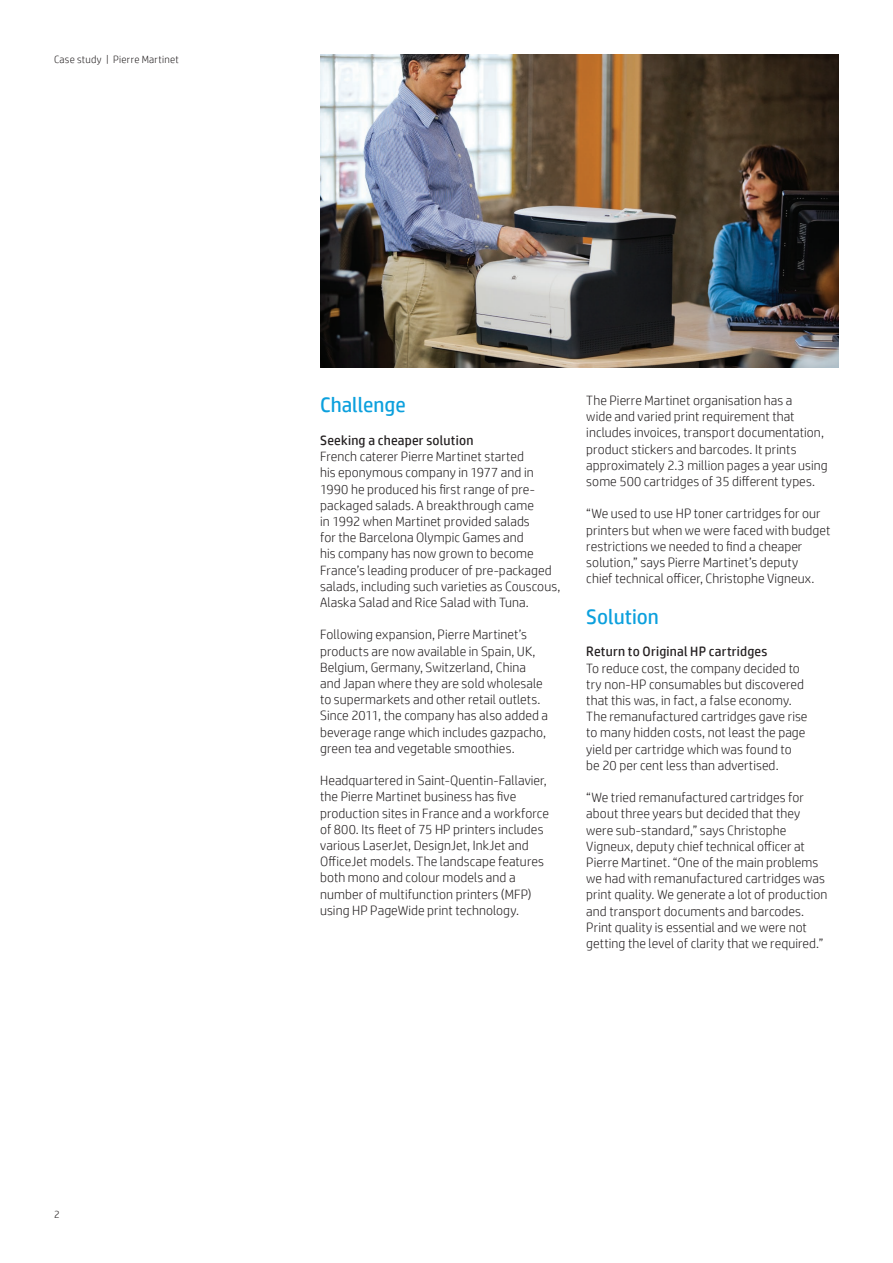
<style>
.page{position:relative;width:893px;height:1263px;background:#fff}
.page>*{position:absolute;margin:0;border:0;box-sizing:border-box;transform-origin:0 0}
.Subhead_14_16_bold_b{font:21px "HP Simplified";color:#0ca0dd}
.Body{font:300 13.5px/16.2px "HP Simplified";letter-spacing:.005em;color:#231f20}
.Body_header_bold{font:13.5px "HP Simplified";letter-spacing:.015em;color:#231f20}
.Title_descriptor{font:300 10.5px "HP Simplified";letter-spacing:.025em;color:#231f20}
</style>
<div class="page">
<img style="left:320px;top:54px;width:519px;height:314px">
<p class="Title_descriptor" style="left:54px;top:52px;width:126px">Case study | Pierre Martinet</p>
<p class="Title_descriptor" style="left:54px;top:1207px;width:7px">2</p>
<p class="Subhead_14_16_bold_b" style="left:320px;top:391px;width:87px">Challenge</p>
<p class="Body_header_bold" style="left:320px;top:431px;width:155px">Seeking a cheaper solution</p>
<p class="Body" style="left:320px;top:448px;width:242px">French caterer Pierre Martinet started<br>his eponymous company in 1977 and in 1990 he produced his first range of pre&shy;packaged salads. A breakthrough came<br>in 1992 when Martinet provided salads<br>for the Barcelona Olympic Games and<br>his company has now grown to become France’s leading producer of pre-packaged salads, including such varieties as Couscous, Alaska Salad and Rice Salad with Tuna.</p>
<p class="Body" style="left:320px;top:626px;width:229px">Following expansion, Pierre Martinet’s products are now available in Spain, UK, Belgium, Germany, Switzerland, China and Japan where they are sold wholesale to supermarkets and other retail outlets.<br>Since 2011, the company has also added a beverage range which includes gazpacho, green tea and vegetable smoothies.</p>
<p class="Body" style="left:320px;top:772px;width:230px">Headquartered in Saint-Quentin-Fallavier, the Pierre Martinet business has five production sites in France and a workforce of 800. Its fleet of 75 HP printers includes various LaserJet, DesignJet, InkJet and OfficeJet models. The landscape features both mono and colour models and a number of multifunction printers (MFP) using HP PageWide print technology.</p>
<p class="Body" style="left:586px;top:392px;width:243px">The Pierre Martinet organisation has a<br>wide and varied print requirement that includes invoices, transport documentation, product stickers and barcodes. It prints approximately 2.3 million pages a year using some 500 cartridges of 35 different types.</p>
<p class="Body" style="left:586px;top:505px;width:246px">“We used to use HP toner cartridges for our printers but when we were faced with budget restrictions we needed to find a cheaper solution,” says Pierre Martinet’s deputy<br>chief technical officer, Christophe Vigneux.</p>
<p class="Subhead_14_16_bold_b" style="left:586px;top:603px;width:74px">Solution</p>
<p class="Body_header_bold" style="left:586px;top:643px;width:183px">Return to Original HP cartridges</p>
<p class="Body" style="left:586px;top:659px;width:223px">To reduce cost, the company decided to try non-HP consumables but discovered that this was, in fact, a false economy.<br>The remanufactured cartridges gave rise to many hidden costs, not least the page yield per cartridge which was found to be 20 per cent less than advertised.</p>
<p class="Body" style="left:586px;top:789px;width:243px">“We tried remanufactured cartridges for about three years but decided that they were sub-standard,” says Christophe Vigneux, deputy chief technical officer at Pierre Martinet. “One of the main problems we had with remanufactured cartridges was print quality. We generate a lot of production and transport documents and barcodes.<br>Print quality is essential and we were not getting the level of clarity that we required.”</p>
</div>
